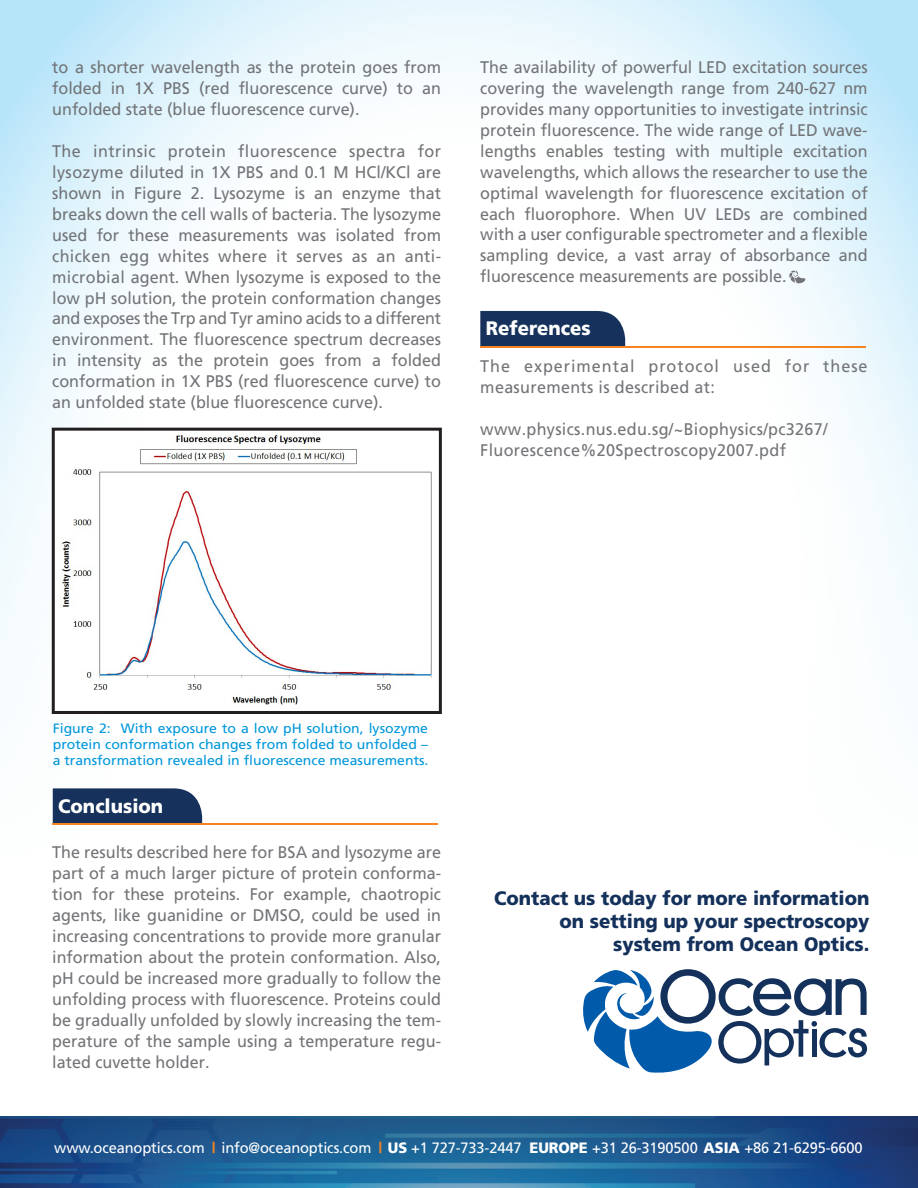
<style>
.page{position:relative;width:918px;height:1188px;background:#fff}
.page>*{position:absolute;margin:0;border:0;box-sizing:border-box;transform-origin:0 0}
.t1{font:900 19.5px/23.4px "Frutiger";color:#14315b;text-align:right;scale:.95 1}
.t2{font:900 19.5px "Frutiger";color:#fff;scale:.95 1}
.t3{font:16.8px/21px "Frutiger";color:#727477;text-align:justify;scale:.96 1}
.t4{font:16.8px/21px "Frutiger";letter-spacing:.02em;color:#727477;scale:.96 1}
.t5{font:16.8px/21px "Frutiger";letter-spacing:.06em;color:#727477;scale:.96 1}
.t6{font:15px "Frutiger";letter-spacing:-.01em;color:#fff}
.t7{font:13.5px/16.2px "Frutiger";color:#0097dc;text-align:justify;scale:1.04 1}
.s1{font-weight:900;color:#f58320}
.s2{font-weight:900}
</style>
<div class="page">
<img style="left:0;top:0;width:918px;height:1117px">
<img style="left:56px;top:432px;width:382px;height:278px">
<div style="left:52px;top:428px;width:390px;height:286px;border:3px solid #231f20"></div>
<svg style="left:582px;top:969px;width:285px;height:105px"></svg>
<img style="left:0;top:1117px;width:918px;height:71px">
<svg style="left:789px;top:271px;width:18px;height:13px"></svg>
<div style="left:53px;top:788px;width:149px;height:35px;background:#16325c"></div>
<hr style="left:53px;top:823px;width:385px;height:2px;background:#f58320">
<div style="left:480px;top:311px;width:145px;height:35px;background:#16325c"></div>
<hr style="left:480px;top:346px;width:385px;height:2px;background:#f58320">
<p class="t3" style="left:52px;top:56px;width:407px">to a shorter wavelength as the protein goes from folded in 1X PBS (red fluorescence curve) to an unfolded state (blue fluorescence curve).</p>
<p class="t3" style="left:52px;top:140px;width:407px">The intrinsic protein fluorescence spectra for lysozyme diluted in 1X PBS and 0.1 M HCl/KCl are shown in Figure 2. Lysozyme is an enzyme that breaks down the cell walls of bacteria. The lysozyme used for these measurements was isolated from chicken egg whites where it serves as an anti&shy;microbial agent. When lysozyme is exposed to the low pH solution, the protein conformation changes and exposes the Trp and Tyr amino acids to a different environment. The fluorescence spectrum decreases in intensity as the protein goes from a folded conformation in 1X PBS (red fluorescence curve) to an unfolded state (blue fluorescence curve).</p>
<p class="t3" style="left:480px;top:56px;width:405px">The availability of powerful LED excitation sources covering the wavelength range from 240-627 nm provides many opportunities to investigate intrinsic protein fluorescence. The wide range of LED wave&shy;lengths enables testing with multiple excitation wavelengths, which allows the researcher to use the optimal wavelength for fluorescence excitation of each fluorophore. When UV LEDs are combined with a user configurable spectrometer and a flexible sampling device, a vast array of absorbance and fluorescence measurements are possible.</p>
<p class="t2" style="left:486px;top:317px;width:112px">References</p>
<p class="t5" style="left:480px;top:356px;width:405px">The experimental protocol used for these measurements is described at:</p>
<p class="t4" style="left:480px;top:419px;width:363px">www.physics.nus.edu.sg/~Biophysics/pc3267/<br>Fluorescence%20Spectroscopy2007.pdf</p>
<p class="t7" style="left:53px;top:720px;width:363px">Figure 2: With exposure to a low pH solution, lysozyme protein conformation changes from folded to unfolded – a transformation revealed in fluorescence measurements.</p>
<p class="t2" style="left:58px;top:794px;width:112px">Conclusion</p>
<p class="t3" style="left:52px;top:842px;width:407px">The results described here for BSA and lysozyme are part of a much larger picture of protein conforma&shy;tion for these proteins. For example, chaotropic agents, like guanidine or DMSO, could be used in increasing concentrations to provide more granular information about the protein conformation. Also, pH could be increased more gradually to follow the unfolding process with fluorescence. Proteins could be gradually unfolded by slowly increasing the tem&shy;perature of the sample using a temperature regu&shy;lated cuvette holder.</p>
<p class="t1" style="left:494px;top:886px;width:397px">Contact us today for more information on setting up your spectroscopy system from Ocean Optics.</p>
<p class="t6" style="left:54px;top:1139px;width:810px">www.oceanoptics.com <span class="s1">|</span> info@oceanoptics.com <span class="s1">|</span> <span class="s2">US</span> +1 727-733-2447 <span class="s2">EUROPE</span> +31 26-3190500 <span class="s2">ASIA</span> +86 21-6295-6600</p>
</div>
